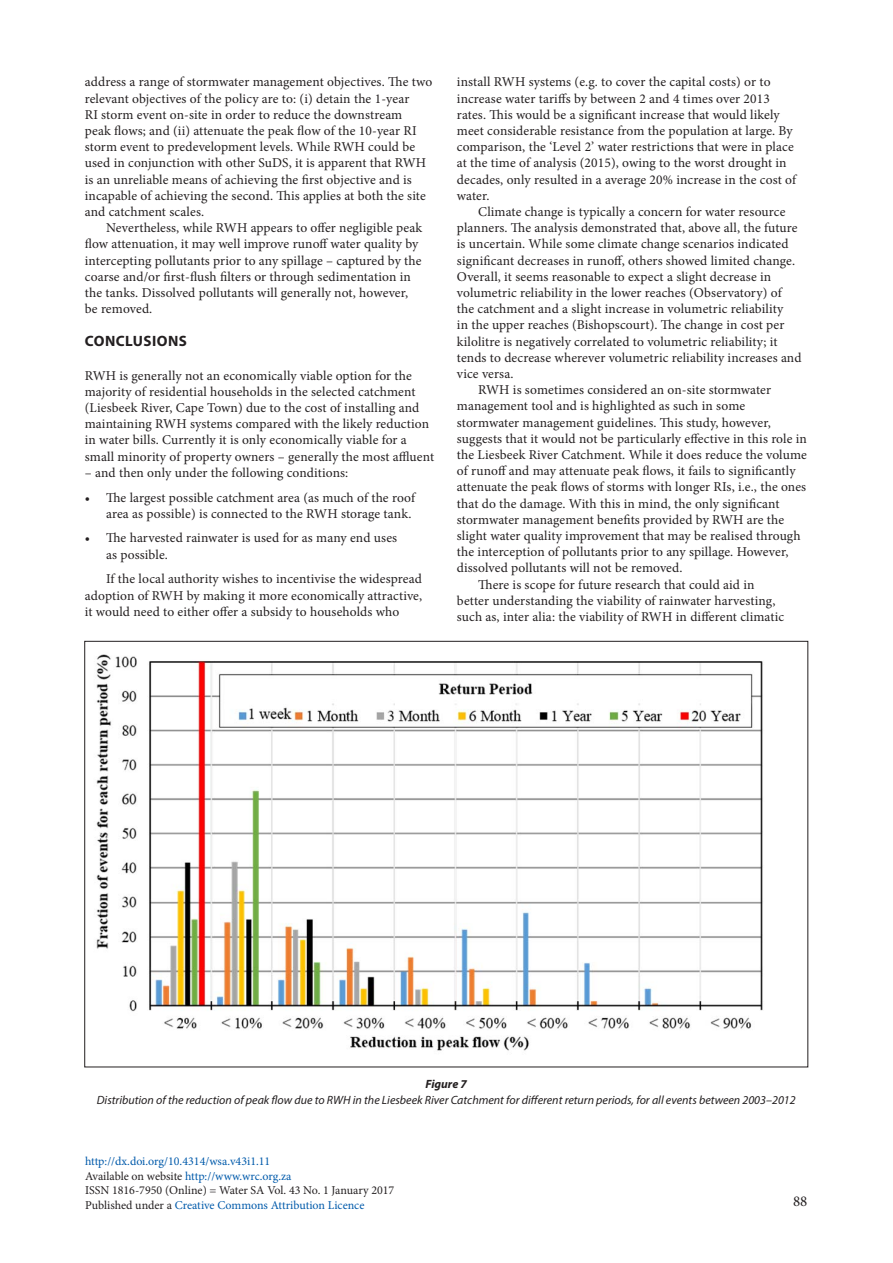
<style>
.page{position:relative;width:893px;height:1263px;background:#fff}
.page>*{position:absolute;margin:0;border:0;box-sizing:border-box;transform-origin:0 0}
.Kop_1{font:700 15px "Myriad Pro";letter-spacing:.03em;color:#231f20}
.t1{font:15px "Minion Pro";color:#231f20}
.Body_indent{font:13.5px/16.2px "Minion Pro";letter-spacing:.005em;color:#231f20}
.Body{font:13.5px/16.2px "Minion Pro";letter-spacing:.01em;color:#231f20}
.t2{font:12px/14.4px "Minion Pro";color:#015aaa}
.t3{font:italic 12px "Myriad Pro";color:#231f20}
.Caption_heading{font:italic 700 12px "Myriad Pro";color:#231f20}
.s1{color:#231f20}
</style>
<div class="page">
<img style="left:96px;top:654px;width:667px;height:397px">
<p class="Body_indent" style="left:85px;top:74px;width:349px">address a range of stormwater management objectives. The two relevant objectives of the policy are to: (i) detain the 1-year<br>RI storm event on-site in order to reduce the downstream<br>peak flows; and (ii) attenuate the peak flow of the 10-year RI storm event to predevelopment levels. While RWH could be used in conjunction with other SuDS, it is apparent that RWH is an unreliable means of achieving the first objective and is incapable of achieving the second. This applies at both the site and catchment scales.</p>
<p class="Body_indent" style="left:85px;top:220px;width:339px;text-indent:21px">Nevertheless, while RWH appears to offer negligible peak flow attenuation, it may well improve runoff water quality by intercepting pollutants prior to any spillage – captured by the coarse and/or first-flush filters or through sedimentation in the tanks. Dissolved pollutants will generally not, however, be removed.</p>
<p class="Kop_1" style="left:85px;top:332px;width:104px">CONCLUSIONS</p>
<p class="Body" style="left:85px;top:367px;width:351px">RWH is generally not an economically viable option for the majority of residential households in the selected catchment (Liesbeek River, Cape Town) due to the cost of installing and maintaining RWH systems compared with the likely reduction in water bills. Currently it is only economically viable for a small minority of property owners – generally the most affluent</p>
<p class="Body" style="left:85px;top:464px;width:265px">– and then only under the following conditions:</p>
<p class="Body_indent" style="left:85px;top:489px;width:332px;text-align:right">• The largest possible catchment area (as much of the roof area as possible) is connected to the RWH storage tank.</p>
<p class="Body_indent" style="left:106px;top:530px;width:293px;text-indent:-21px">• The harvested rainwater is used for as many end uses as possible.</p>
<p class="Body_indent" style="left:85px;top:571px;width:339px;text-align:justify;text-indent:21px">If the local authority wishes to incentivise the widespread adoption of RWH by making it more economically attractive, it would need to either offer a subsidy to households who</p>
<p class="Body_indent" style="left:457px;top:74px;width:341px">install RWH systems (e.g. to cover the capital costs) or to increase water tariffs by between 2 and 4 times over 2013 rates. This would be a significant increase that would likely meet considerable resistance from the population at large. By comparison, the ‘Level 2’ water restrictions that were in place at the time of analysis (2015), owing to the worst drought in decades, only resulted in a average 20% increase in the cost of water.</p>
<p class="Body_indent" style="left:457px;top:204px;width:346px;text-indent:21px">Climate change is typically a concern for water resource planners. The analysis demonstrated that, above all, the future is uncertain. While some climate change scenarios indicated significant decreases in runoff, others showed limited change.<br>Overall, it seems reasonable to expect a slight decrease in volumetric reliability in the lower reaches (Observatory) of the catchment and a slight increase in volumetric reliability<br>in the upper reaches (Bishopscourt). The change in cost per kilolitre is negatively correlated to volumetric reliability; it tends to decrease wherever volumetric reliability increases and vice versa.</p>
<p class="Body_indent" style="left:457px;top:382px;width:352px;text-indent:21px">RWH is sometimes considered an on-site stormwater management tool and is highlighted as such in some stormwater management guidelines. This study, however, suggests that it would not be particularly effective in this role in the Liesbeek River Catchment. While it does reduce the volume of runoff and may attenuate peak flows, it fails to significantly attenuate the peak flows of storms with longer RIs, i.e., the ones that do the damage. With this in mind, the only significant stormwater management benefits provided by RWH are the slight water quality improvement that may be realised through the interception of pollutants prior to any spillage. However, dissolved pollutants will not be removed.</p>
<p class="Body_indent" style="left:457px;top:576px;width:329px;text-indent:21px">There is scope for future research that could aid in better understanding the viability of rainwater harvesting, such as, inter alia: the viability of RWH in different climatic</p>
<p class="Caption_heading" style="left:425px;top:1076px;width:43px">Figure 7</p>
<p class="t3" style="left:97px;top:1092px;width:700px">Distribution of the reduction of peak flow due to RWH in the Liesbeek River Catchment for different return periods, for all events between 2003–2012</p>
<p class="t2" style="left:85px;top:1154px;width:311px">http://dx.doi.org/10.4314/wsa.v43i1.11<br><span class="s1">Available on website</span> http://www.wrc.org.za<br><span class="s1">ISSN 1816-7950 (Online) = Water SA Vol. 43 No. 1 January 2017<br>Published under a</span> Creative Commons Attribution Licence</p>
<p class="t1" style="left:793px;top:1191px;width:16px">88</p>
</div>
